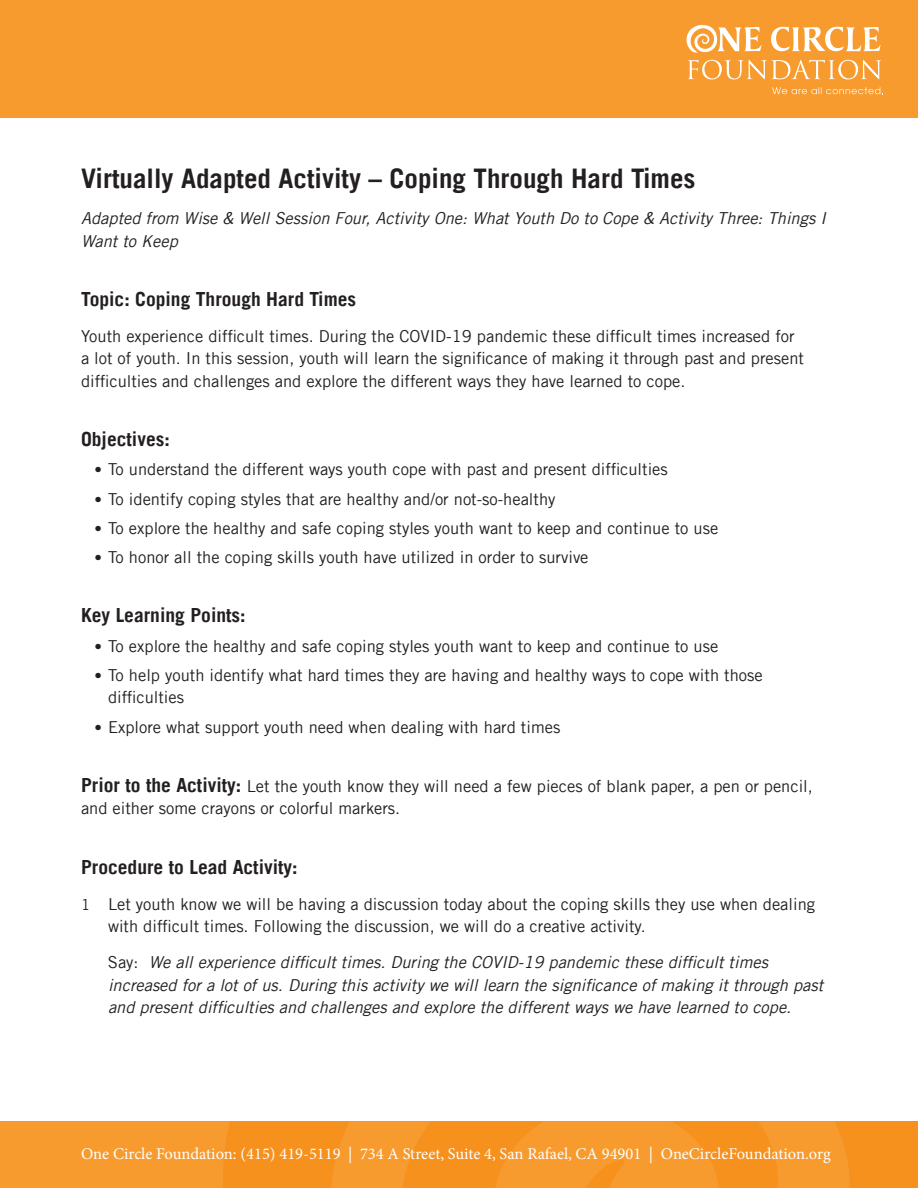
<style>
.page{position:relative;width:918px;height:1188px;background:#fff}
.page>*{position:absolute;margin:0;border:0;box-sizing:border-box;transform-origin:0 0}
.t1{font:700 27px "Trade Gothic LT";color:#231f20}
.New_Activity_Step{font:700 19.5px "Trade Gothic LT";color:#231f20}
.t2{font:16.5px/22.5px "Trade Gothic LT";color:#231f20}
.t3{font:italic 16.5px/22.5px "Trade Gothic LT";color:#231f20}
.t4{font:16.5px "Minion Pro";color:#fff}
.s1{font-size:15px}
.s2{font-weight:700;font-size:19.5px}
.s3{font-style:normal}
</style>
<div class="page">
<svg style="left:0;top:1121px;width:918px;height:67px;background:#f79728"></svg>
<div style="left:0;top:0;width:918px;height:118px;background:#f89b2f"></div>
<svg style="left:686px;top:25px;width:75px;height:28px"></svg>
<svg style="left:771px;top:27px;width:110px;height:24px"></svg>
<svg style="left:772px;top:87px;width:111px;height:7px"></svg>
<svg style="left:688px;top:60px;width:193px;height:19px"></svg>
<p class="t1" style="left:81px;top:162px;width:616px">Virtually Adapted Activity – Coping Through Hard Times</p>
<p class="t3" style="left:81px;top:207px;width:746px">Adapted from Wise &amp; Well Session Four, Activity One: What Youth Do to Cope &amp; Activity Three: Things I<br>Want to Keep</p>
<p class="New_Activity_Step" style="left:81px;top:287px;width:277px">Topic: Coping Through Hard Times</p>
<p class="t2" style="left:81px;top:325px;width:725px">Youth experience difficult times. During the COVID-19 pandemic these difficult times increased for a lot of youth. In this session, youth will learn the significance of making it through past and present difficulties and challenges and explore the different ways they have learned to cope.</p>
<p class="New_Activity_Step" style="left:81px;top:427px;width:90px">Objectives:</p>
<p class="t2" style="left:94px;top:458px;width:575px"><span class="s1">•</span> To understand the different ways youth cope with past and present difficulties</p>
<p class="t2" style="left:94px;top:487px;width:463px"><span class="s1">•</span> To identify coping styles that are healthy and/or not-so-healthy</p>
<p class="t2" style="left:94px;top:517px;width:625px"><span class="s1">•</span> To explore the healthy and safe coping styles youth want to keep and continue to use</p>
<p class="t2" style="left:94px;top:546px;width:496px"><span class="s1">•</span> To honor all the coping skills youth have utilized in order to survive</p>
<p class="New_Activity_Step" style="left:81px;top:604px;width:166px">Key Learning Points:</p>
<p class="t2" style="left:94px;top:634px;width:625px"><span class="s1">•</span> To explore the healthy and safe coping styles youth want to keep and continue to use</p>
<p class="t2" style="left:108px;top:664px;width:656px;text-indent:-14px"><span class="s1">•</span> To help youth identify what hard times they are having and healthy ways to cope with those difficulties</p>
<p class="t2" style="left:94px;top:715px;width:467px"><span class="s1">•</span> Explore what support youth need when dealing with hard times</p>
<p class="t2" style="left:81px;top:775px;width:733px"><span class="s2">Prior to the Activity:</span> Let the youth know they will need a few pieces of blank paper, a pen or pencil, and either some crayons or colorful markers.</p>
<p class="New_Activity_Step" style="left:81px;top:855px;width:218px">Procedure to Lead Activity:</p>
<p class="t2" style="left:108px;top:892px;width:709px;text-indent:-27px"><span class="s1">1</span> Let youth know we will be having a discussion today about the coping skills they use when dealing with difficult times. Following the discussion, we will do a creative activity.</p>
<p class="t3" style="left:108px;top:951px;width:717px"><span class="s3">Say:</span> We all experience difficult times. During the COVID-19 pandemic these difficult times increased for a lot of us. During this activity we will learn the significance of making it through past and present difficulties and challenges and explore the different ways we have learned to cope.</p>
<p class="t4" style="left:81px;top:1143px;width:751px">One Circle Foundation: (415) 419-5119 | 734 A Street, Suite 4, San Rafael, CA 94901 | OneCircleFoundation.org</p>
</div>
